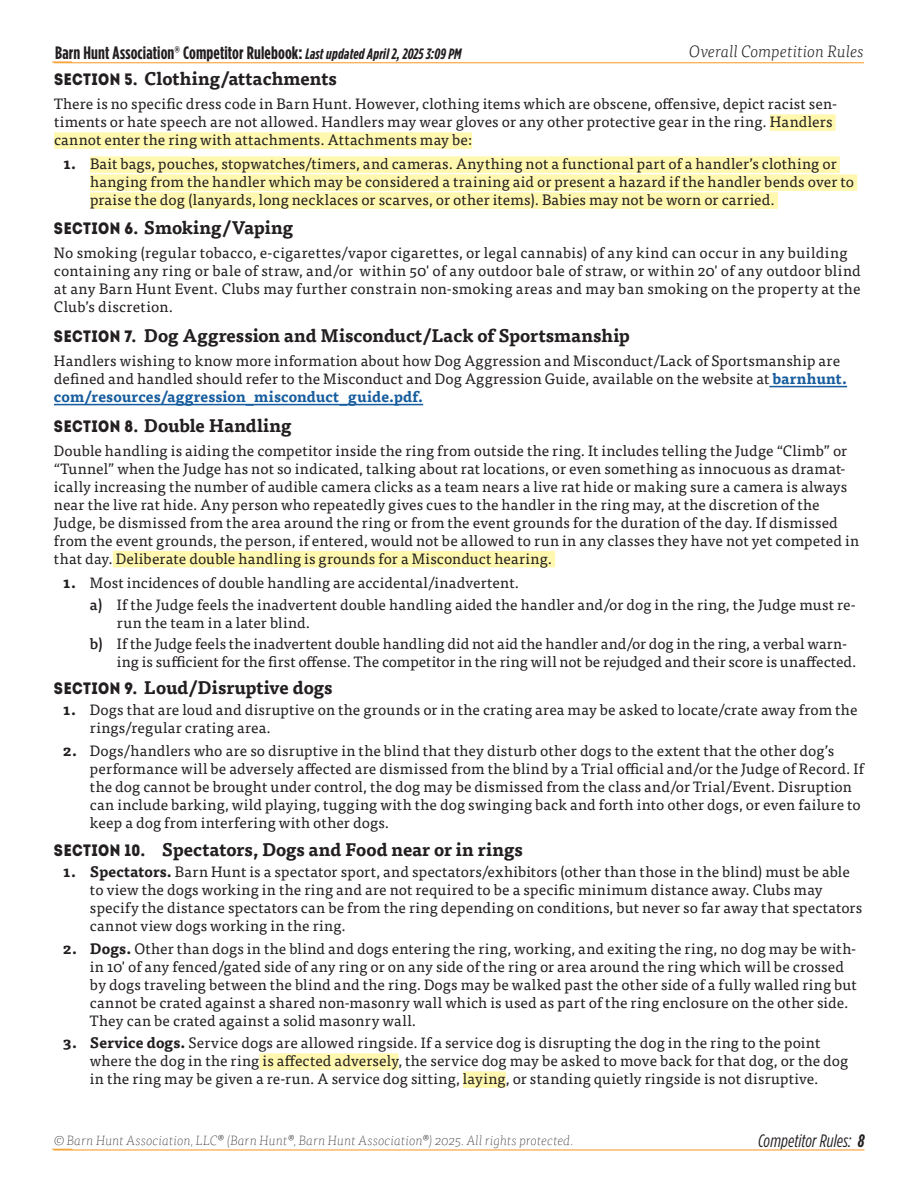
<style>
.page{position:relative;width:918px;height:1188px;background:#fff}
.page>*{position:absolute;margin:0;border:0;box-sizing:border-box;transform-origin:0 0}
.t1{font:700 18px "Tisa Pro";color:#231f20}
.t2{font:700 18px "Gotham Condensed";letter-spacing:.005em;color:#231f20}
.t3{font:italic 18px "Gotham Condensed";letter-spacing:.005em;color:#231f20}
.t4{font:italic 300 16.5px "Tisa Pro";letter-spacing:-.005em;color:#231f20}
.body{font:15px/18px "Tisa Pro";letter-spacing:.01em;color:#231f20}
.t5{font:italic 100 13.5px "Tisa Pro";letter-spacing:-.005em;color:#231f20}
.s1{font-style:italic;font-size:15px}
.s2{font-family:"Intro Cond Black Caps";font-weight:400;font-size:16.5px}
.s3{font-weight:700}
.s4{font-weight:700;color:#175d9e}
.s5{font-weight:500}
</style>
<div class="page">
<svg style="left:52px;top:1149px;width:20px;height:1px"></svg>
<hr style="left:54px;top:1150px;width:810px;height:1px;background:#f7971d">
<hr style="left:54px;top:62px;width:810px;height:1px;background:#f7971d">
<div style="left:770px;top:114px;width:66px;height:17px;background:#fff8ae"></div>
<div style="left:54px;top:132px;width:418px;height:17px;background:#fff8ae"></div>
<div style="left:90px;top:156px;width:750px;height:17px;background:#fff8ae"></div>
<div style="left:90px;top:174px;width:767px;height:17px;background:#fff8ae"></div>
<div style="left:90px;top:192px;width:688px;height:17px;background:#fff8ae"></div>
<hr style="left:769px;top:386px;width:78px;height:1px;background:#175d9e">
<hr style="left:54px;top:404px;width:369px;height:1px;background:#175d9e">
<div style="left:113px;top:551px;width:442px;height:16px;background:#fff8ae"></div>
<div style="left:259px;top:1053px;width:139px;height:17px;background:#fff8ae"></div>
<div style="left:463px;top:1071px;width:43px;height:17px;background:#fff8ae"></div>
<p class="t2" style="left:55px;top:43px;width:408px">Barn Hunt Association® Competitor Rulebook: <span class="s1">Last updated April 2, 2025 3:09 PM</span></p>
<p class="t4" style="left:689px;top:40px;width:176px">Overall Competition Rules</p>
<p class="t1" style="left:54px;top:64px;width:284px"><span class="s2">SECTION 5.</span> Clothing/attachments</p>
<p class="body" style="left:54px;top:94px;width:785px">There is no specific dress code in Barn Hunt. However, clothing items which are obscene, offensive, depict racist sen&shy;timents or hate speech are not allowed. Handlers may wear gloves or any other protective gear in the ring. Handlers cannot enter the ring with attachments. Attachments may be:</p>
<p class="body" style="left:90px;top:154px;width:766px;text-indent:-27px"><span class="s3">1.</span> Bait bags, pouches, stopwatches/timers, and cameras. Anything not a functional part of a handler’s clothing or hanging from the handler which may be considered a training aid or present a hazard if the handler bends over to praise the dog (lanyards, long necklaces or scarves, or other items). Babies may not be worn or carried.</p>
<p class="t1" style="left:54px;top:213px;width:241px"><span class="s2">SECTION 6.</span> Smoking/Vaping</p>
<p class="body" style="left:54px;top:242px;width:808px">No smoking (regular tobacco, e-cigarettes/vapor cigarettes, or legal cannabis) of any kind can occur in any building containing any ring or bale of straw, and/or within 50' of any outdoor bale of straw, or within 20' of any outdoor blind at any Barn Hunt Event. Clubs may further constrain non-smoking areas and may ban smoking on the property at the Club’s discretion.</p>
<p class="t1" style="left:54px;top:321px;width:578px"><span class="s2">SECTION 7.</span> Dog Aggression and Misconduct/Lack of Sportsmanship</p>
<p class="body" style="left:54px;top:350px;width:795px">Handlers wishing to know more information about how Dog Aggression and Misconduct/Lack of Sportsmanship are defined and handled should refer to the Misconduct and Dog Aggression Guide, available on the website at <span class="s4">barnhunt. com/resources/aggression_misconduct_guide.pdf.</span></p>
<p class="t1" style="left:54px;top:411px;width:239px"><span class="s2">SECTION 8.</span> Double Handling</p>
<p class="body" style="left:54px;top:440px;width:807px">Double handling is aiding the competitor inside the ring from outside the ring. It includes telling the Judge “Climb” or “Tunnel” when the Judge has not so indicated, talking about rat locations, or even something as innocuous as dramat&shy;ically increasing the number of audible camera clicks as a team nears a live rat hide or making sure a camera is always near the live rat hide. Any person who repeatedly gives cues to the handler in the ring may, at the discretion of the Judge, be dismissed from the area around the ring or from the event grounds for the duration of the day. If dismissed from the event grounds, the person, if entered, would not be allowed to run in any classes they have not yet competed in that day. Deliberate double handling is grounds for a Misconduct hearing.</p>
<p class="body" style="left:63px;top:572px;width:458px"><span class="s3">1.</span> Most incidences of double handling are accidental/inadvertent.</p>
<p class="body" style="left:117px;top:595px;width:740px;text-indent:-27px"><span class="s5">a)</span> If the Judge feels the inadvertent double handling aided the handler and/or dog in the ring, the Judge must re&shy;run the team in a later blind.</p>
<p class="body" style="left:117px;top:634px;width:741px;text-indent:-27px"><span class="s5">b)</span> If the Judge feels the inadvertent double handling did not aid the handler and/or dog in the ring, a verbal warn&shy;ing is sufficient for the first offense. The competitor in the ring will not be rejudged and their score is unaffected.</p>
<p class="t1" style="left:54px;top:673px;width:280px"><span class="s2">SECTION 9.</span> Loud/Disruptive dogs</p>
<p class="body" style="left:90px;top:700px;width:769px;text-indent:-27px"><span class="s3">1.</span> Dogs that are loud and disruptive on the grounds or in the crating area may be asked to locate/crate away from the rings/regular crating area.</p>
<p class="body" style="left:90px;top:740px;width:775px;text-indent:-27px"><span class="s3">2.</span> Dogs/handlers who are so disruptive in the blind that they disturb other dogs to the extent that the other dog’s performance will be adversely affected are dismissed from the blind by a Trial official and/or the Judge of Record. If the dog cannot be brought under control, the dog may be dismissed from the class and/or Trial/Event. Disruption can include barking, wild playing, tugging with the dog swinging back and forth into other dogs, or even failure to keep a dog from interfering with other dogs.</p>
<p class="t1" style="left:54px;top:835px;width:470px"><span class="s2">SECTION 10.</span> Spectators, Dogs and Food near or in rings</p>
<p class="body" style="left:90px;top:862px;width:774px;text-indent:-27px"><span class="s3">1. Spectators.</span> Barn Hunt is a spectator sport, and spectators/exhibitors (other than those in the blind) must be able to view the dogs working in the ring and are not required to be a specific minimum distance away. Clubs may specify the distance spectators can be from the ring depending on conditions, but never so far away that spectators cannot view dogs working in the ring.</p>
<p class="body" style="left:90px;top:938px;width:768px;text-indent:-27px"><span class="s3">2. Dogs.</span> Other than dogs in the blind and dogs entering the ring, working, and exiting the ring, no dog may be with&shy;in 10' of any fenced/gated side of any ring or on any side of the ring or area around the ring which will be crossed by dogs traveling between the blind and the ring. Dogs may be walked past the other side of a fully walled ring but cannot be crated against a shared non-masonry wall which is used as part of the ring enclosure on the other side.<br>They can be crated against a solid masonry wall.</p>
<p class="body" style="left:90px;top:1033px;width:760px;text-indent:-27px"><span class="s3">3. Service dogs.</span> Service dogs are allowed ringside. If a service dog is disrupting the dog in the ring to the point where the dog in the ring is affected adversely, the service dog may be asked to move back for that dog, or the dog in the ring may be given a re-run. A service dog sitting, laying, or standing quietly ringside is not disruptive.</p>
<p class="t5" style="left:54px;top:1132px;width:521px">© Barn Hunt Association, LLC® (Barn Hunt®, Barn Hunt Association®) 2025. All rights protected.</p>
<p class="t3" style="left:758px;top:1130px;width:108px">Competitor Rules: <span class="s3">8</span></p>
</div>
